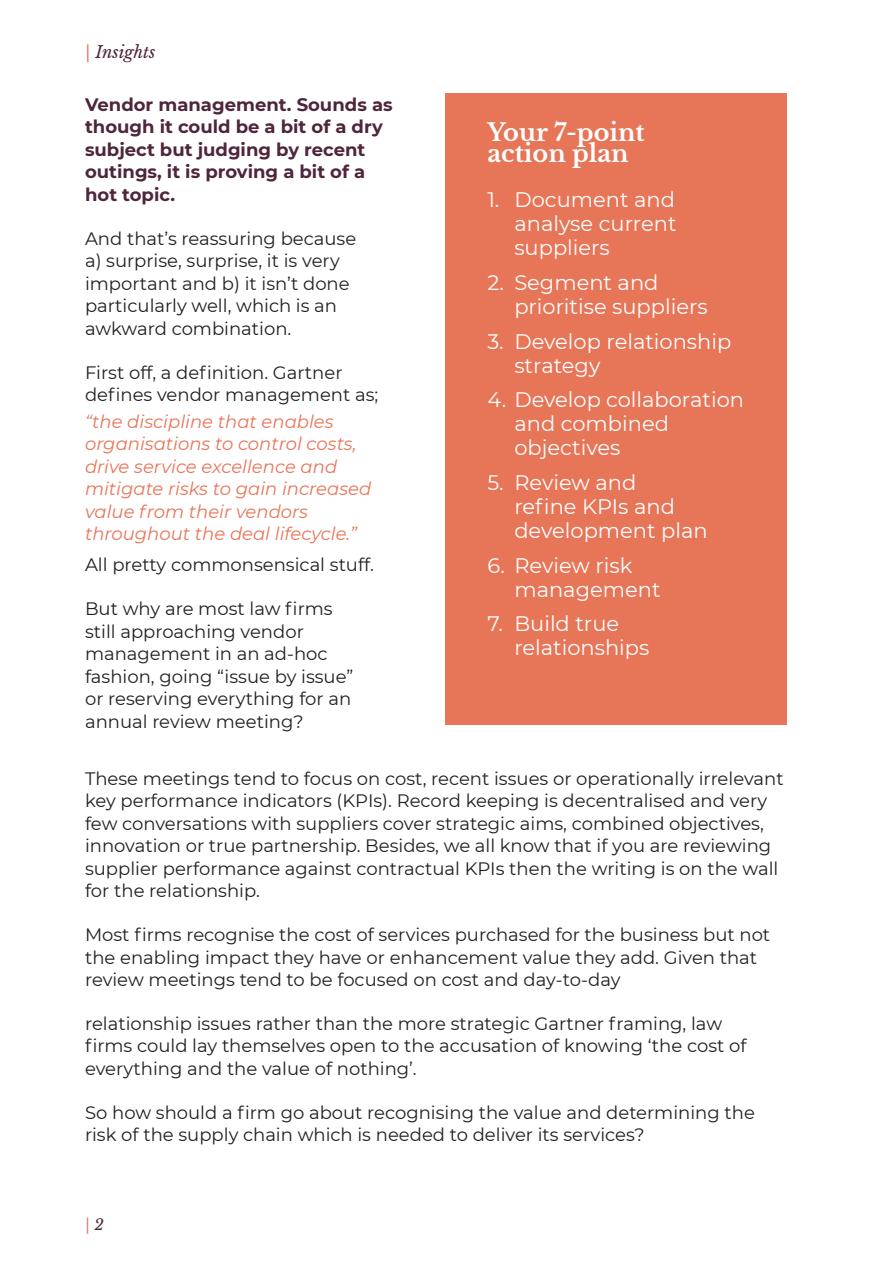
<style>
.page{position:relative;width:893px;height:1263px;background:#fff}
.page>*{position:absolute;margin:0;border:0;box-sizing:border-box;transform-origin:0 0}
.Paragraph_2{font:700 24px/21px "Libre Baskerville";color:#fff}
.t1{font:21px/24px "Montserrat";color:#fff}
.Paragraph_2-2{font:18px/22.5px "Montserrat";color:#231f20}
.Paragraph_2-3{font:italic 18px/22.5px "Montserrat";color:#e77558}
.Paragraph_2-4{font:700 18px/22.5px "Montserrat";color:#4f253b}
.Section_name{font:italic 16.5px "Libre Baskerville";color:#4f253b}
.Section_name-2{font:italic 15px "Libre Baskerville";color:#e77558}
.s1{color:#e77558}
.s2{color:#4f253b}
</style>
<div class="page">
<div style="left:445px;top:94px;width:342px;height:631px;background:#e77558"></div>
<p class="Section_name" style="left:85px;top:42px;width:72px"><span class="s1">|</span> Insights</p>
<p class="Paragraph_2-4" style="left:85px;top:92px;width:309px">Vendor management. Sounds as though it could be a bit of a dry subject but judging by recent outings, it is proving a bit of a hot topic.</p>
<p class="Paragraph_2-2" style="left:85px;top:226px;width:273px">And that’s reassuring because a) surprise, surprise, it is very important and b) it isn’t done particularly well, which is an awkward combination.</p>
<p class="Paragraph_2-2" style="left:85px;top:360px;width:295px">First off, a definition. Gartner defines vendor management as;</p>
<p class="Paragraph_2-3" style="left:85px;top:409px;width:288px">“the discipline that enables organisations to control costs, drive service excellence and mitigate risks to gain increased value from their vendors throughout the deal lifecycle.”</p>
<p class="Paragraph_2-2" style="left:85px;top:553px;width:290px">All pretty commonsensical stuff.</p>
<p class="Paragraph_2-2" style="left:85px;top:597px;width:270px">But why are most law firms still approaching vendor management in an ad-hoc fashion, going “issue by issue” or reserving everything for an annual review meeting?</p>
<p class="Paragraph_2" style="left:487px;top:122px;width:159px">Your 7-point action plan</p>
<p class="t1" style="left:514px;top:187px;width:164px;text-align:justify;text-indent:-27px">1. Document and analyse current suppliers</p>
<p class="t1" style="left:514px;top:270px;width:195px;text-indent:-27px">2. Segment and prioritise suppliers</p>
<p class="t1" style="left:514px;top:328px;width:218px;text-indent:-27px">3. Develop relationship strategy</p>
<p class="t1" style="left:514px;top:387px;width:231px;text-indent:-27px">4. Develop collaboration and combined objectives</p>
<p class="t1" style="left:514px;top:470px;width:195px;text-indent:-27px">5. Review and<br>refine KPIs and development plan</p>
<p class="t1" style="left:514px;top:552px;width:148px;text-indent:-27px">6. Review risk management</p>
<p class="t1" style="left:514px;top:611px;width:137px;text-indent:-27px">7. Build true relationships</p>
<p class="Paragraph_2-2" style="left:85px;top:766px;width:700px">These meetings tend to focus on cost, recent issues or operationally irrelevant key performance indicators (KPIs). Record keeping is decentralised and very few conversations with suppliers cover strategic aims, combined objectives, innovation or true partnership. Besides, we all know that if you are reviewing supplier performance against contractual KPIs then the writing is on the wall for the relationship.</p>
<p class="Paragraph_2-2" style="left:85px;top:923px;width:687px">Most firms recognise the cost of services purchased for the business but not the enabling impact they have or enhancement value they add. Given that review meetings tend to be focused on cost and day-to-day</p>
<p class="Paragraph_2-2" style="left:85px;top:1012px;width:663px">relationship issues rather than the more strategic Gartner framing, law firms could lay themselves open to the accusation of knowing ‘the cost of everything and the value of nothing’.</p>
<p class="Paragraph_2-2" style="left:85px;top:1100px;width:671px">So how should a firm go about recognising the value and determining the risk of the supply chain which is needed to deliver its services?</p>
<p class="Section_name-2" style="left:85px;top:1215px;width:20px">| <span class="s2">2</span></p>
</div>
